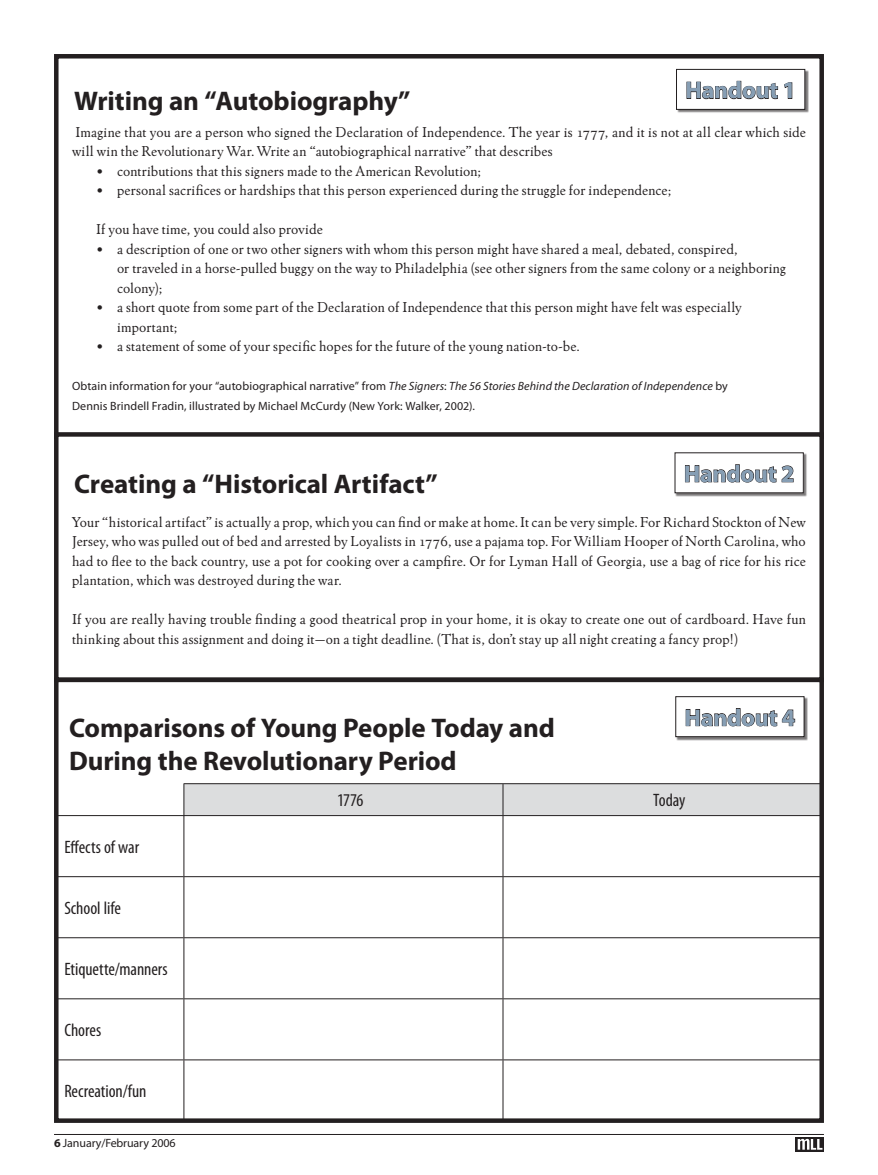
<style>
.page{position:relative;width:878px;height:1175px;background:#fff}
.page>*{position:absolute;margin:0;border:0;box-sizing:border-box;transform-origin:0 0}
.t1{font:700 27px "Myriad Pro";letter-spacing:-.005em;color:#231f20}
.t2{font:700 24px "Myriad Pro";letter-spacing:-.01em;color:#869eb4}
.t3{font:condensed 18px "Myriad Pro";letter-spacing:-.005em;color:#231f20}
.t4{font:15px/19.5px "Winchester New ITC Book OS";letter-spacing:.005em;color:#231f20}
.t5{font:12px/19.5px "Myriad Pro";letter-spacing:.01em;color:#231f20}
.t6{font:12px "Myriad Pro";letter-spacing:-.01em;color:#231f20}
.s1{font-style:italic}
</style>
<div class="page">
<div style="left:184px;top:784px;width:635px;height:31px;background:#dcddde"></div>
<hr style="left:183px;top:816px;width:1px;height:60px;background:#231f20">
<hr style="left:502px;top:816px;width:1px;height:60px;background:#231f20">
<hr style="left:56px;top:876px;width:128px;height:1px;background:#231f20">
<hr style="left:184px;top:876px;width:319px;height:1px;background:#231f20">
<hr style="left:183px;top:877px;width:1px;height:60px;background:#231f20">
<hr style="left:503px;top:876px;width:319px;height:1px;background:#231f20">
<hr style="left:502px;top:877px;width:1px;height:60px;background:#231f20">
<hr style="left:56px;top:937px;width:128px;height:1px;background:#231f20">
<hr style="left:184px;top:937px;width:319px;height:1px;background:#231f20">
<hr style="left:183px;top:938px;width:1px;height:60px;background:#231f20">
<hr style="left:503px;top:937px;width:319px;height:1px;background:#231f20">
<hr style="left:502px;top:938px;width:1px;height:60px;background:#231f20">
<hr style="left:56px;top:998px;width:128px;height:1px;background:#231f20">
<hr style="left:184px;top:998px;width:319px;height:1px;background:#231f20">
<hr style="left:183px;top:999px;width:1px;height:60px;background:#231f20">
<hr style="left:503px;top:998px;width:319px;height:1px;background:#231f20">
<hr style="left:502px;top:999px;width:1px;height:60px;background:#231f20">
<hr style="left:56px;top:1059px;width:128px;height:1px;background:#231f20">
<hr style="left:184px;top:1059px;width:319px;height:1px;background:#231f20">
<hr style="left:183px;top:1060px;width:1px;height:60px;background:#231f20">
<hr style="left:503px;top:1059px;width:319px;height:1px;background:#231f20">
<hr style="left:502px;top:1060px;width:1px;height:60px;background:#231f20">
<hr style="left:56px;top:815px;width:128px;height:1px;background:#231f20">
<hr style="left:183px;top:783px;width:320px;height:1px;background:#231f20">
<hr style="left:503px;top:783px;width:319px;height:1px;background:#231f20">
<hr style="left:502px;top:784px;width:1px;height:31px;background:#231f20">
<hr style="left:183px;top:815px;width:320px;height:1px;background:#231f20">
<hr style="left:503px;top:815px;width:319px;height:1px;background:#231f20">
<hr style="left:183px;top:784px;width:1px;height:31px;background:#231f20">
<div style="left:54px;top:54px;width:770px;height:385px;border:4px solid #231f20"></div>
<div style="left:676px;top:69px;width:133px;height:45px;background:#231f20;opacity:.6"></div>
<div style="left:676px;top:69px;width:128px;height:40px;background:#fff"></div>
<svg style="left:686px;top:81px;width:106px;height:19px"></svg>
<div style="left:676px;top:69px;width:129px;height:41px;border:1px solid #231f20"></div>
<div style="left:675px;top:696px;width:133px;height:45px;background:#231f20;opacity:.6"></div>
<div style="left:675px;top:696px;width:129px;height:40px;background:#fff"></div>
<svg style="left:685px;top:708px;width:110px;height:19px"></svg>
<div style="left:675px;top:696px;width:129px;height:41px;border:1px solid #231f20"></div>
<div style="left:56px;top:434px;width:765px;height:246px;background:#fff"></div>
<div style="left:54px;top:432px;width:770px;height:250px;border:4px solid #231f20"></div>
<div style="left:674px;top:452px;width:133px;height:45px;background:#231f20;opacity:.6"></div>
<div style="left:675px;top:453px;width:128px;height:40px;background:#fff"></div>
<svg style="left:685px;top:464px;width:108px;height:19px"></svg>
<div style="left:54px;top:677px;width:770px;height:445px;border:4px solid #231f20"></div>
<hr style="left:54px;top:1134px;width:770px;height:1px;background:#231f20">
<svg style="left:795px;top:1137px;width:28px;height:14px"></svg>
<svg style="left:797px;top:1138px;width:25px;height:11px"></svg>
<h1 class="t1" style="left:74px;top:83px;width:338px">Writing an “Autobiography”</h1>
<h2 class="t2" style="left:685px;top:75px;width:112px">Handout 1</h2>
<p class="t4" style="left:72px;top:122px;width:735px">Imagine that you are a person who signed the Declaration of Independence. The year is 1777, and it is not at all clear which side will win the Revolutionary War. Write an “autobiographical narrative” that describes</p>
<p class="t4" style="left:96px;top:161px;width:386px">• contributions that this signers made to the American Revolution;</p>
<p class="t4" style="left:96px;top:180px;width:577px">• personal sacrifices or hardships that this person experienced during the struggle for independence;</p>
<p class="t4" style="left:96px;top:219px;width:228px">If you have time, you could also provide</p>
<p class="t4" style="left:117px;top:239px;width:670px;text-indent:-21px">• a description of one or two other signers with whom this person might have shared a meal, debated, conspired,<br>or traveled in a horse-pulled buggy on the way to Philadelphia (see other signers from the same colony or a neighboring colony);</p>
<p class="t4" style="left:117px;top:297px;width:626px;text-indent:-21px">• a short quote from some part of the Declaration of Independence that this person might have felt was especially important;</p>
<p class="t4" style="left:96px;top:336px;width:485px">• a statement of some of your specific hopes for the future of the young nation-to-be.</p>
<p class="t5" style="left:72px;top:376px;width:657px">Obtain information for your “autobiographical narrative” from <span class="s1">The Signers</span>: <span class="s1">The 56 Stories Behind the Declaration of Independence</span> by<br>Dennis Brindell Fradin, illustrated by Michael McCurdy (New York: Walker, 2002).</p>
<h1 class="t1" style="left:74px;top:466px;width:365px">Creating a “Historical Artifact”</h1>
<h2 class="t2" style="left:684px;top:458px;width:112px">Handout 2</h2>
<p class="t4" style="left:72px;top:512px;width:735px;text-align:justify">Your “historical artifact” is actually a prop, which you can find or make at home. It can be very simple. For Richard Stockton of New Jersey, who was pulled out of bed and arrested by Loyalists in 1776, use a pajama top. For William Hooper of North Carolina, who had to flee to the back country, use a pot for cooking over a campfire. Or for Lyman Hall of Georgia, use a bag of rice for his rice plantation, which was destroyed during the war.</p>
<p class="t4" style="left:72px;top:609px;width:735px">If you are really having trouble finding a good theatrical prop in your home, it is okay to create one out of cardboard. Have fun thinking about this assignment and doing it—on a tight deadline. (That is, don’t stay up all night creating a fancy prop!)</p>
<h1 class="t1" style="left:69px;top:710px;width:487px">Comparisons of Young People Today and</h1>
<h1 class="t1" style="left:69px;top:743px;width:389px">During the Revolutionary Period</h1>
<h2 class="t2" style="left:684px;top:702px;width:112px">Handout 4</h2>
<p class="t3" style="left:64px;top:836px;width:76px">Effects of war</p>
<p class="t3" style="left:64px;top:897px;width:58px">School life</p>
<p class="t3" style="left:64px;top:958px;width:105px">Etiquette/manners</p>
<p class="t3" style="left:64px;top:1019px;width:38px">Chores</p>
<p class="t3" style="left:64px;top:1080px;width:84px">Recreation/fun</p>
<p class="t6" style="left:63px;top:1135px;width:114px">January/February 2006</p>
<p class="t3" style="left:337px;top:789px;width:28px">1776</p>
<p class="t3" style="left:653px;top:789px;width:33px">Today</p>
</div>
